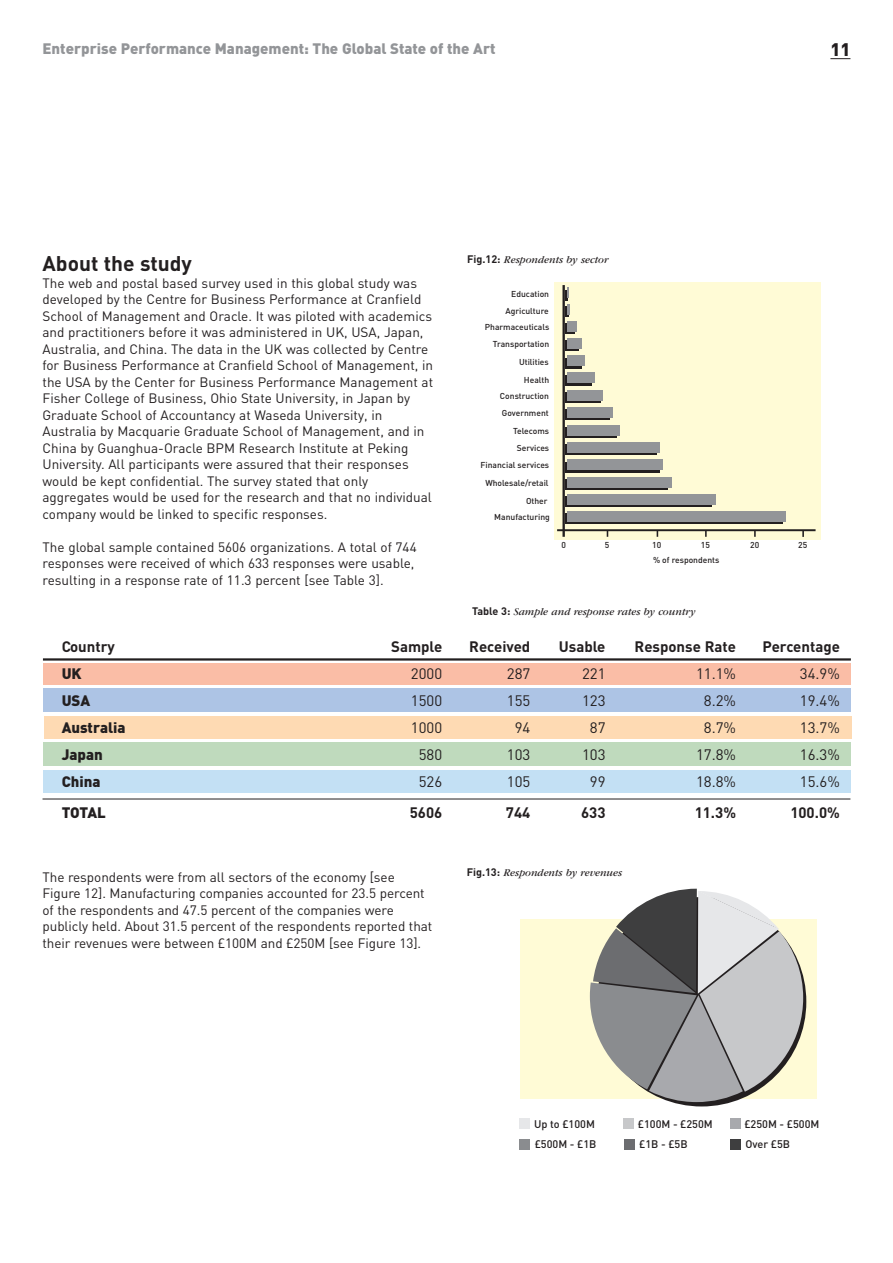
<style>
.page{position:relative;width:893px;height:1263px;background:#fff}
.page>*{position:absolute;margin:0;border:0;box-sizing:border-box;transform-origin:0 0}
.t1{font:700 21px "DIN";color:#231f20}
.t2{font:900 18px "DIN";color:#231f20}
.t3{font:15px "DIN";color:#231f20}
.t4{font:700 15px "DIN";color:#231f20}
.t5{font:900 15px "DIN";color:#939598}
.t6{font:900 15px "DIN";color:#231f20}
.t7{font:13.5px/16.5px "DIN";color:#231f20}
.t8{font:500 10.95px "DIN";color:#231f20}
.t9{font:italic 10.8px "Garamond";color:#231f20}
.t10{font:500 8.55px/16px "DIN";color:#231f20}
.s1{font-family:"DIN";font-weight:700;font-style:normal}
</style>
<div class="page">
<svg style="left:830px;top:58px;width:20px;height:1px"></svg>
<div style="left:554px;top:282px;width:267px;height:257px;background:#fffbd6"></div>
<hr style="left:557px;top:529px;width:259px;height:2px;background:#231f20">
<svg style="left:754px;top:531px;width:2px;height:6px"></svg>
<svg style="left:705px;top:531px;width:2px;height:6px"></svg>
<svg style="left:802px;top:531px;width:2px;height:6px"></svg>
<svg style="left:565px;top:323px;width:9px;height:11px"></svg>
<div style="left:567px;top:321px;width:9px;height:10px;background:#939598"></div>
<svg style="left:565px;top:287px;width:5px;height:30px"></svg>
<div style="left:565px;top:340px;width:14px;height:11px;background:#231f20"></div>
<div style="left:567px;top:338px;width:14px;height:11px;background:#939598"></div>
<div style="left:565px;top:358px;width:16px;height:10px;background:#231f20"></div>
<div style="left:567px;top:355px;width:17px;height:11px;background:#939598"></div>
<div style="left:565px;top:375px;width:27px;height:11px;background:#231f20"></div>
<div style="left:567px;top:373px;width:28px;height:10px;background:#939598"></div>
<svg style="left:565px;top:392px;width:35px;height:11px"></svg>
<div style="left:567px;top:390px;width:36px;height:10px;background:#939598"></div>
<div style="left:565px;top:409px;width:44px;height:11px;background:#231f20"></div>
<div style="left:567px;top:407px;width:46px;height:11px;background:#939598"></div>
<svg style="left:565px;top:427px;width:51px;height:11px"></svg>
<div style="left:567px;top:425px;width:52px;height:10px;background:#939598"></div>
<div style="left:565px;top:444px;width:91px;height:11px;background:#231f20"></div>
<div style="left:567px;top:442px;width:93px;height:11px;background:#939598"></div>
<div style="left:565px;top:462px;width:94px;height:10px;background:#231f20"></div>
<div style="left:567px;top:459px;width:96px;height:11px;background:#939598"></div>
<svg style="left:565px;top:479px;width:103px;height:11px"></svg>
<div style="left:567px;top:477px;width:105px;height:10px;background:#939598"></div>
<svg style="left:565px;top:496px;width:146px;height:11px"></svg>
<div style="left:567px;top:494px;width:148px;height:10px;background:#939598"></div>
<div style="left:565px;top:514px;width:217px;height:10px;background:#231f20"></div>
<div style="left:567px;top:511px;width:219px;height:11px;background:#939598"></div>
<hr style="left:563px;top:285px;width:2px;height:252px;background:#231f20">
<div style="left:520px;top:919px;width:297px;height:179px;background:#fffbd6"></div>
<div style="left:519px;top:1118px;width:11px;height:11px;background:#e6e7e9"></div>
<div style="left:623px;top:1118px;width:11px;height:11px;background:#c7c8ca"></div>
<div style="left:730px;top:1118px;width:11px;height:11px;background:#a8a9ad"></div>
<div style="left:519px;top:1139px;width:11px;height:11px;background:#8a8c8f"></div>
<div style="left:624px;top:1139px;width:11px;height:11px;background:#6c6d70"></div>
<div style="left:730px;top:1139px;width:11px;height:11px;background:#3e3e3f"></div>
<svg style="left:590px;top:889px;width:213px;height:213px"></svg>
<div style="left:43px;top:688px;width:808px;height:24px;background:#adc4e5"></div>
<div style="left:43px;top:663px;width:808px;height:21px;background:#fabda6"></div>
<div style="left:43px;top:742px;width:808px;height:24px;background:#bfdabd"></div>
<div style="left:44px;top:770px;width:807px;height:23px;background:#c3e0f4"></div>
<div style="left:44px;top:716px;width:808px;height:22px;background:#fedab3"></div>
<hr style="left:43px;top:658px;width:808px;height:3px;background:#231f20">
<hr style="left:43px;top:799px;width:807px;height:1px;background:#231f20">
<p class="t5" style="left:43px;top:40px;width:455px">Enterprise Performance Management: The Global State of the Art</p>
<h2 class="t2" style="left:830px;top:39px;width:22px">11</h2>
<h1 class="t1" style="left:43px;top:251px;width:151px">About the study</h1>
<p class="t7" style="left:43px;top:274px;width:392px">The web and postal based survey used in this global study was developed by the Centre for Business Performance at Cranfield School of Management and Oracle. It was piloted with academics and practitioners before it was administered in UK, USA, Japan, Australia, and China. The data in the UK was collected by Centre for Business Performance at Cranfield School of Management, in the USA by the Center for Business Performance Management at Fisher College of Business, Ohio State University, in Japan by Graduate School of Accountancy at Waseda University, in Australia by Macquarie Graduate School of Management, and in China by Guanghua-Oracle BPM Research Institute at Peking University. All participants were assured that their responses would be kept confidential. The survey stated that only aggregates would be used for the research and that no individual company would be linked to specific responses.</p>
<p class="t7" style="left:43px;top:538px;width:376px">The global sample contained 5606 organizations. A total of 744 responses were received of which 633 responses were usable, resulting in a response rate of 11.3 percent [see Table 3].</p>
<p class="t9" style="left:467px;top:256px;width:143px"><span class="s1">Fig.12:</span> Respondents by sector</p>
<p class="t10" style="left:511px;top:285px;width:39px">Edu a on</p>
<p class="t10" style="left:505px;top:302px;width:45px">Ag u ue</p>
<p class="t10" style="left:485px;top:319px;width:66px">Pha ma eu a s</p>
<p class="t10" style="left:493px;top:336px;width:58px">T anspo a on</p>
<p class="t10" style="left:519px;top:353px;width:7px">U</p>
<p class="t10" style="left:540px;top:353px;width:10px">es</p>
<p class="t10" style="left:524px;top:371px;width:27px">Hea h</p>
<p class="t10" style="left:502px;top:405px;width:45px">Gove nmen</p>
<p class="t10" style="left:500px;top:388px;width:51px">Cons u on</p>
<p class="t10" style="left:513px;top:422px;width:38px">Te e oms</p>
<p class="t10" style="left:517px;top:439px;width:34px">Se v es</p>
<p class="t10" style="left:481px;top:456px;width:70px">Fnan a se v es</p>
<p class="t10" style="left:494px;top:493px;width:57px;text-indent:32px">O he<br>Manu a u ng</p>
<p class="t10" style="left:485px;top:475px;width:60px">Who esa e e a</p>
<p class="t10" style="left:561px;top:537px;width:6px">0</p>
<p class="t10" style="left:605px;top:537px;width:6px">5</p>
<p class="t10" style="left:657px;top:537px;width:6px">0</p>
<p class="t10" style="left:705px;top:537px;width:6px">5</p>
<p class="t10" style="left:750px;top:537px;width:11px">20</p>
<p class="t10" style="left:798px;top:537px;width:11px">25</p>
<p class="t10" style="left:653px;top:552px;width:68px">% o esponden s</p>
<p class="t9" style="left:472px;top:607px;width:225px"><span class="s1">Table 3:</span> Sample and response rates by country</p>
<p class="t4" style="left:62px;top:637px;width:55px">Country</p>
<p class="t4" style="left:391px;top:637px;width:53px">Sample</p>
<p class="t4" style="left:469px;top:637px;width:63px">Received</p>
<p class="t4" style="left:559px;top:637px;width:48px">Usable</p>
<p class="t4" style="left:635px;top:637px;width:103px">Response Rate</p>
<p class="t4" style="left:762px;top:637px;width:79px">Percentage</p>
<p class="t6" style="left:62px;top:664px;width:21px">UK</p>
<p class="t3" style="left:411px;top:664px;width:33px">2000</p>
<p class="t3" style="left:507px;top:664px;width:25px">287</p>
<p class="t3" style="left:582px;top:664px;width:25px">221</p>
<p class="t3" style="left:696px;top:664px;width:42px">11.1%</p>
<p class="t3" style="left:800px;top:664px;width:42px">34.9%</p>
<p class="t6" style="left:62px;top:691px;width:30px">USA</p>
<p class="t3" style="left:411px;top:691px;width:33px">1500</p>
<p class="t3" style="left:507px;top:691px;width:25px">155</p>
<p class="t3" style="left:582px;top:691px;width:25px">123</p>
<p class="t3" style="left:704px;top:691px;width:34px">8.2%</p>
<p class="t3" style="left:800px;top:691px;width:42px">19.4%</p>
<p class="t6" style="left:62px;top:718px;width:65px">Australia</p>
<p class="t3" style="left:411px;top:718px;width:33px">1000</p>
<p class="t3" style="left:515px;top:718px;width:17px">94</p>
<p class="t3" style="left:590px;top:718px;width:17px">87</p>
<p class="t3" style="left:704px;top:718px;width:34px">8.7%</p>
<p class="t3" style="left:800px;top:718px;width:42px">13.7%</p>
<p class="t6" style="left:62px;top:745px;width:43px">Japan</p>
<p class="t3" style="left:419px;top:745px;width:25px">580</p>
<p class="t3" style="left:507px;top:745px;width:25px">103</p>
<p class="t3" style="left:582px;top:745px;width:25px">103</p>
<p class="t3" style="left:696px;top:745px;width:42px">17.8%</p>
<p class="t3" style="left:800px;top:745px;width:42px">16.3%</p>
<p class="t6" style="left:62px;top:772px;width:40px">China</p>
<p class="t3" style="left:419px;top:772px;width:25px">526</p>
<p class="t3" style="left:507px;top:772px;width:25px">105</p>
<p class="t3" style="left:590px;top:772px;width:17px">99</p>
<p class="t3" style="left:696px;top:772px;width:42px">18.8%</p>
<p class="t3" style="left:800px;top:772px;width:42px">15.6%</p>
<p class="t6" style="left:62px;top:803px;width:46px">TOTAL</p>
<p class="t4" style="left:410px;top:803px;width:34px">5606</p>
<p class="t4" style="left:506px;top:803px;width:26px">744</p>
<p class="t4" style="left:581px;top:803px;width:26px">633</p>
<p class="t4" style="left:695px;top:803px;width:43px">11.3%</p>
<p class="t4" style="left:790px;top:803px;width:51px">100.0%</p>
<p class="t7" style="left:43px;top:868px;width:391px">The respondents were from all sectors of the economy [see Figure 12]. Manufacturing companies accounted for 23.5 percent of the respondents and 47.5 percent of the companies were publicly held. About 31.5 percent of the respondents reported that their revenues were between £100M and £250M [see Figure 13].</p>
<p class="t9" style="left:467px;top:869px;width:157px"><span class="s1">Fig.13:</span> Respondents by revenues</p>
<p class="t8" style="left:534px;top:1117px;width:62px">Up o £ 00M</p>
<p class="t8" style="left:638px;top:1117px;width:77px">£ 00M - £250M</p>
<p class="t8" style="left:744px;top:1117px;width:77px">£250M - £500M</p>
<p class="t8" style="left:535px;top:1137px;width:63px">£500M - £ B</p>
<p class="t8" style="left:639px;top:1137px;width:50px">£ B-£5B</p>
<p class="t8" style="left:745px;top:1137px;width:46px">Over £5B</p>
</div>
